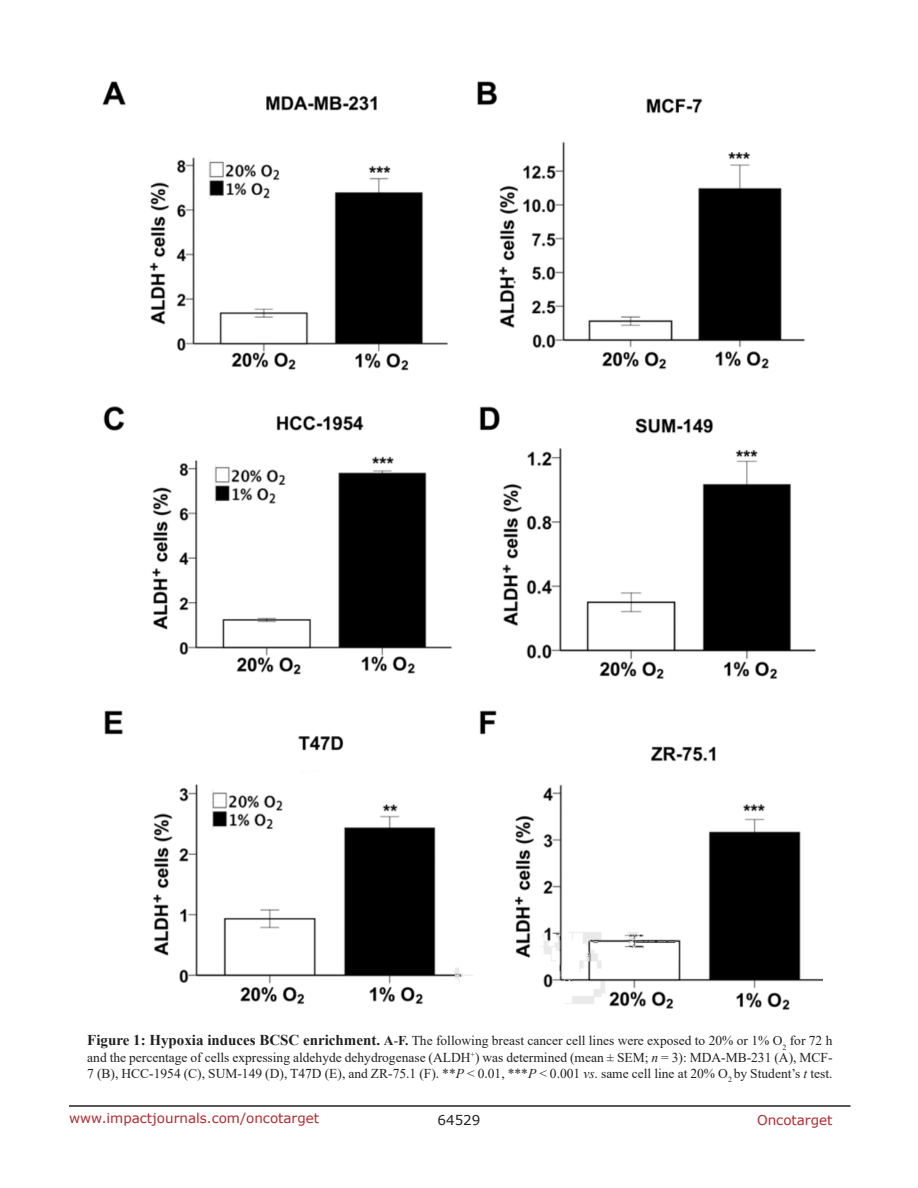
<style>
.page{position:relative;width:918px;height:1188px;background:#fff}
.page>*{position:absolute;margin:0;border:0;box-sizing:border-box;transform-origin:0 0}
.FigureText{font:13.5px/16.2px "Times New Roman";color:#221f22;text-align:justify}
.t1{font:13.5px "Verdana";color:#ac2b31}
.t2{font:13.5px "Verdana";color:#221f22}
.s1{font-weight:700;font-size:15px}
.s2{font-weight:700}
.s3{font-style:italic}
</style>
<div class="page">
<hr style="left:69px;top:1105px;width:781px;height:2px;background:#231f20">
<img style="left:102px;top:81px;width:721px;height:929px">
<p class="FigureText" style="left:87px;top:1032px;width:747px"><span class="s1">Figure 1: Hypoxia induces BCSC enrichment.</span> <span class="s2">A</span>-<span class="s2">F.</span> The following breast cancer cell lines were exposed to 20% or 1% O<sub>2</sub> for 72 h and the percentage of cells expressing aldehyde dehydrogenase (ALDH<sup>+</sup>) was determined (mean ± SEM; <span class="s3">n</span> = 3): MDA-MB-231 (A), MCF-7 (B), HCC-1954 (C), SUM-149 (D), T47D (E), and ZR-75.1 (F). **<span class="s3">P</span> &lt; 0.01, ***<span class="s3">P</span> &lt; 0.001 <span class="s3">vs</span>. same cell line at 20% O<sub>2</sub> by Student’s <span class="s3">t</span> test.</p>
<p class="t1" style="left:69px;top:1109px;width:252px">www.impactjournals.com/oncotarget</p>
<p class="t2" style="left:438px;top:1111px;width:44px">64529</p>
<p class="t1" style="left:757px;top:1111px;width:77px">Oncotarget</p>
</div>
